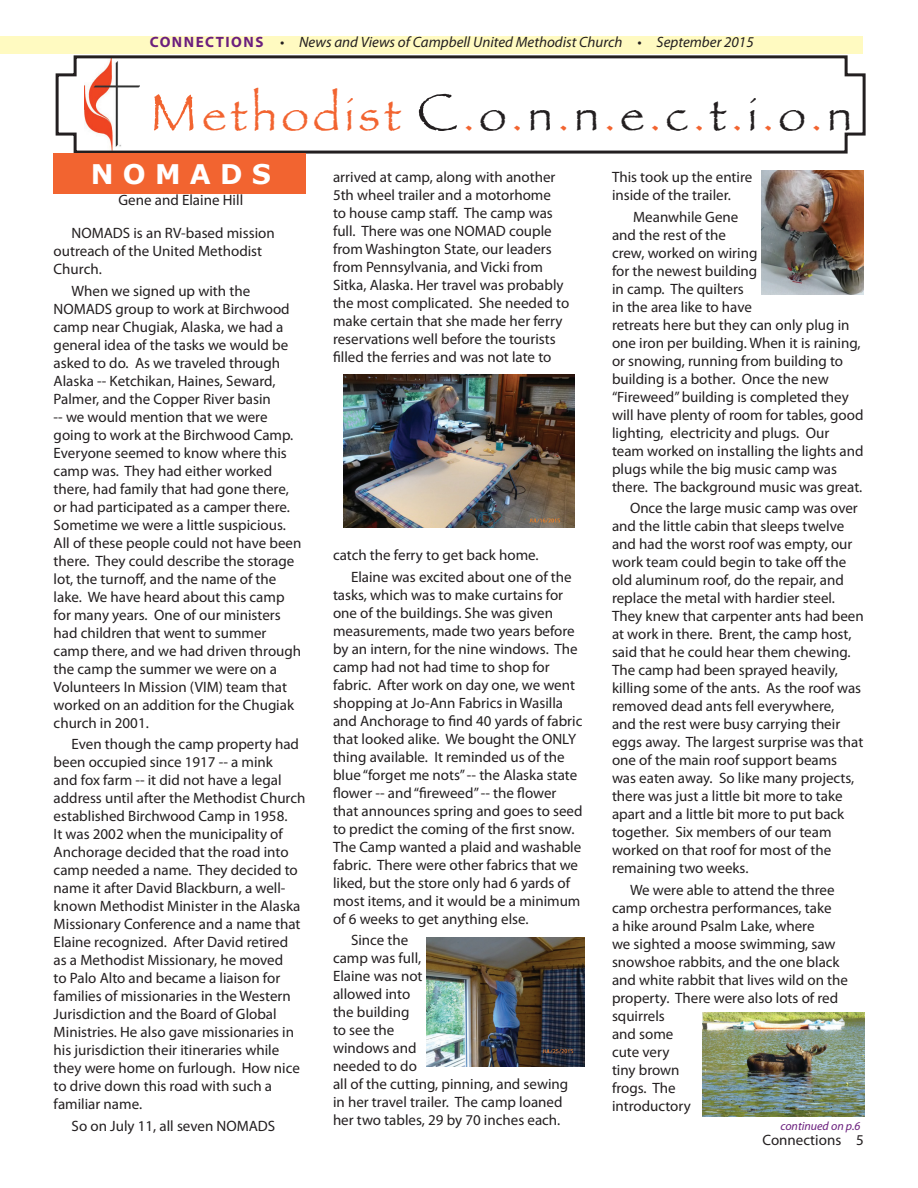
<style>
.page{position:relative;width:918px;height:1188px;background:#fff}
.page>*{position:absolute;margin:0;border:0;box-sizing:border-box;transform-origin:0 0}
.t1{font:45px "Papyrus";letter-spacing:.1em;color:#f26430}
.t2{font:700 27px "Verdana";color:#fff}
.t3{font:15px/18px "Myriad Pro";color:#231f20}
.t4{font:italic 15px "Myriad Pro";color:#231f20}
.t5{font:italic 12px "Myriad Pro";color:#6b1f7e}
.s1{font-weight:700;font-style:normal;color:#6b1f7e}
.s2{font-size:54px}
.s3{font-size:54px;color:#231f20}
.s4{color:#231f20}
</style>
<div class="page">
<div style="left:0;top:36px;width:863px;height:18px;background:#fffac1"></div>
<svg style="left:54px;top:55px;width:812px;height:99px"></svg>
<div style="left:54px;top:154px;width:252px;height:40px;background:#f26430"></div>
<img style="left:344px;top:374px;width:230px;height:153px">
<img style="left:761px;top:171px;width:103px;height:124px">
<img style="left:426px;top:937px;width:159px;height:130px">
<img style="left:702px;top:1013px;width:162px;height:103px">
<p class="t4" style="left:150px;top:33px;width:605px"><span class="s1">CONNECTIONS</span> • News and Views of Campbell United Methodist Church • September 2015</p>
<h1 class="t1" style="left:150px;top:88px;width:703px"><span class="s2">M</span>ethodist <span class="s3">C</span>.<span class="s4">o</span>.<span class="s4">n</span>.<span class="s4">n</span>.<span class="s4">e</span>.<span class="s4">c</span>.<span class="s4">t</span>.<span class="s4">i</span>.<span class="s4">o</span>.<span class="s4">n</span></h1>
<h2 class="t2" style="left:91px;top:155px;width:182px">N O M A D S</h2>
<p class="t3" style="left:333px;top:168px;width:238px">arrived at camp, along with another 5th wheel trailer and a motorhome<br>to house camp staff. The camp was full. There was one NOMAD couple from Washington State, our leaders from Pennsylvania, and Vicki from Sitka, Alaska. Her travel was probably the most complicated. She needed to make certain that she made her ferry reservations well before the tourists filled the ferries and was not late to</p>
<p class="t3" style="left:612px;top:168px;width:142px">This took up the entire inside of the trailer.</p>
<p class="t3" style="left:612px;top:207px;width:253px;text-indent:21px">Meanwhile Gene<br>and the rest of the<br>crew, worked on wiring<br>for the newest building<br>in camp. The quilters<br>in the area like to have<br>retreats here but they can only plug in one iron per building. When it is raining, or snowing, running from building to building is a bother. Once the new “Fireweed” building is completed they will have plenty of room for tables, good lighting, electricity and plugs. Our team worked on installing the lights and plugs while the big music camp was there. The background music was great.</p>
<p class="t3" style="left:612px;top:499px;width:253px;text-indent:18px">Once the large music camp was over and the little cabin that sleeps twelve and had the worst roof was empty, our work team could begin to take off the old aluminum roof, do the repair, and replace the metal with hardier steel.<br>They knew that carpenter ants had been at work in there. Brent, the camp host, said that he could hear them chewing.<br>The camp had been sprayed heavily, killing some of the ants. As the roof was removed dead ants fell everywhere,<br>and the rest were busy carrying their eggs away. The largest surprise was that one of the main roof support beams was eaten away. So like many projects, there was just a little bit more to take apart and a little bit more to put back together. Six members of our team worked on that roof for most of the remaining two weeks.</p>
<p class="t3" style="left:612px;top:880px;width:238px;text-indent:18px">We were able to attend the three camp orchestra performances, take<br>a hike around Psalm Lake, where<br>we sighted a moose swimming, saw snowshoe rabbits, and the one black and white rabbit that lives wild on the property. There were also lots of red squirrels<br>and some<br>cute very<br>tiny brown<br>frogs. The<br>introductory</p>
<p class="t5" style="left:780px;top:1118px;width:82px">continued on p.6</p>
<p class="t3" style="left:119px;top:191px;width:126px">Gene and Elaine Hill</p>
<p class="t3" style="left:54px;top:224px;width:223px;text-indent:18px">NOMADS is an RV-based mission outreach of the United Methodist<br>Church.</p>
<p class="t3" style="left:54px;top:281px;width:249px;text-indent:18px">When we signed up with the NOMADS group to work at Birchwood camp near Chugiak, Alaska, we had a general idea of the tasks we would be asked to do. As we traveled through Alaska -- Ketchikan, Haines, Seward, Palmer, and the Copper River basin<br>-- we would mention that we were going to work at the Birchwood Camp.<br>Everyone seemed to know where this camp was. They had either worked there, had family that had gone there, or had participated as a camper there.<br>Sometime we were a little suspicious.<br>All of these people could not have been there. They could describe the storage lot, the turnoff, and the name of the lake. We have heard about this camp for many years. One of our ministers had children that went to summer camp there, and we had driven through the camp the summer we were on a Volunteers In Mission (VIM) team that worked on an addition for the Chugiak church in 2001.</p>
<p class="t3" style="left:54px;top:735px;width:253px;text-indent:18px">Even though the camp property had been occupied since 1917 -- a mink<br>and fox farm -- it did not have a legal address until after the Methodist Church established Birchwood Camp in 1958.<br>It was 2002 when the municipality of Anchorage decided that the road into camp needed a name. They decided to name it after David Blackburn, a well&shy;known Methodist Minister in the Alaska Missionary Conference and a name that Elaine recognized. After David retired<br>as a Methodist Missionary, he moved<br>to Palo Alto and became a liaison for families of missionaries in the Western Jurisdiction and the Board of Global Ministries. He also gave missionaries in his jurisdiction their itineraries while they were home on furlough. How nice to drive down this road with such a familiar name.</p>
<p class="t3" style="left:72px;top:1116px;width:205px">So on July 11, all seven NOMADS</p>
<p class="t3" style="left:351px;top:544px;width:222px;line-height:21.5px;text-indent:-18px">catch the ferry to get back home.<br>Elaine was excited about one of the</p>
<p class="t3" style="left:333px;top:585px;width:251px">tasks, which was to make curtains for one of the buildings. She was given measurements, made two years before by an intern, for the nine windows. The camp had not had time to shop for fabric. After work on day one, we went shopping at Jo-Ann Fabrics in Wasilla and Anchorage to find 40 yards of fabric that looked alike. We bought the ONLY thing available. It reminded us of the blue “forget me nots” -- the Alaska state flower -- and “fireweed” -- the flower that announces spring and goes to seed to predict the coming of the first snow.<br>The Camp wanted a plaid and washable fabric. There were other fabrics that we liked, but the store only had 6 yards of most items, and it would be a minimum of 6 weeks to get anything else.</p>
<p class="t3" style="left:333px;top:931px;width:237px;text-indent:18px">Since the<br>camp was full,<br>Elaine was not<br>allowed into<br>the building<br>to see the<br>windows and<br>needed to do<br>all of the cutting, pinning, and sewing in her travel trailer. The camp loaned her two tables, 29 by 70 inches each.</p>
<p class="t3" style="left:762px;top:1131px;width:103px">Connections 5</p>
</div>
